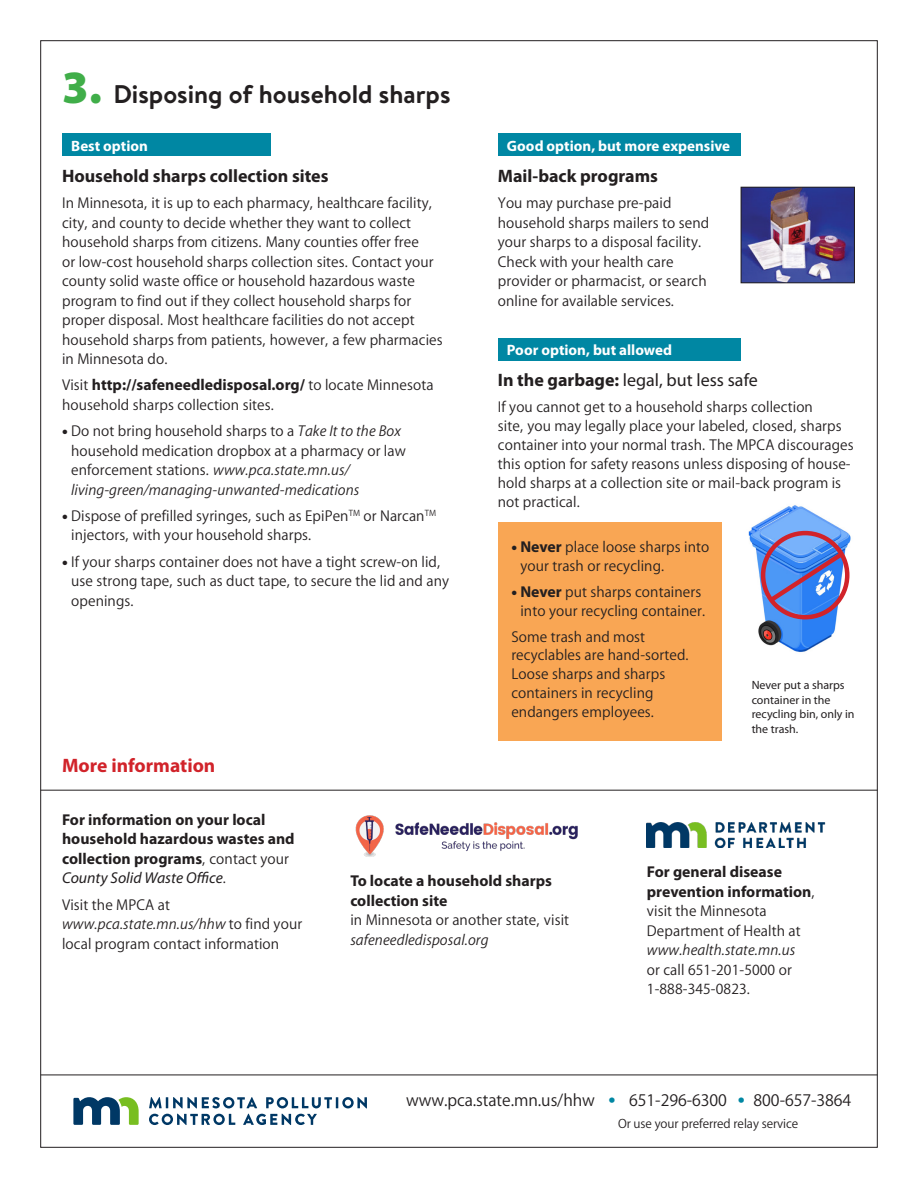
<style>
.page{position:relative;width:918px;height:1188px;background:#fff}
.page>*{position:absolute;margin:0;border:0;box-sizing:border-box;transform-origin:0 0}
.Heading_3{font:700 25.5px "Brandon Text";color:#231f20}
.t1{font:700 19.5px "Myriad Pro";color:#d1232a}
.t2{font:18px "Myriad PCA Text";letter-spacing:-.01em;color:#231f20}
.Body_Text{font:700 18px "Myriad Pro";color:#231f20}
.t3{font:18px "Myriad Pro";color:#231f20}
.Bold12_5{font:700 18px "Myriad Pro";color:#231f20}
.Body_Text-2{font:15.75px/19.5px "Myriad PCA Text";color:#231f20}
.Body_Text-3{font:700 15.75px/19.5px "Myriad Pro";color:#231f20}
.Body_Text_Indent{font:15.75px/19.5px "Myriad PCA Text";color:#231f20}
.t4{font:700 15px "Myriad Pro";color:#fff}
.t5{font:13.5px "Myriad PCA Text";letter-spacing:-.01em;color:#231f20}
.t6{font:12px/14.4px "Myriad Pro";color:#231f20}
.s1{font-family:"Myriad Pro";font-weight:900;font-size:46.5px;color:#40ae49}
.s2{font-family:"Myriad Pro";font-weight:700}
.s3{font-style:italic}
.s4{font-weight:700}
.s5{font-family:"Myriad PCA Text";font-weight:400}
.s6{font-weight:400;font-style:italic}
.s7{font-family:"Myriad PCA Text";font-weight:400;font-style:italic}
.s8{font-family:"Myriad Pro";font-weight:600;font-size:22.5px;color:#0087a3}
</style>
<div class="page">
<div style="left:498px;top:523px;width:223px;height:218px;background:#f9a654"></div>
<img style="left:743px;top:189px;width:110px;height:92px">
<div style="left:741px;top:187px;width:114px;height:96px;border:1px solid #231f20"></div>
<svg style="left:73px;top:1097px;width:66px;height:28px"></svg>
<svg style="left:149px;top:1097px;width:108px;height:11px"></svg>
<svg style="left:266px;top:1097px;width:101px;height:11px"></svg>
<svg style="left:149px;top:1114px;width:86px;height:11px"></svg>
<svg style="left:243px;top:1114px;width:74px;height:11px"></svg>
<img style="left:647px;top:822px;width:178px;height:25px">
<img style="left:355px;top:815px;width:223px;height:42px">
<div style="left:62px;top:133px;width:209px;height:23px;background:#0087a3"></div>
<div style="left:498px;top:133px;width:243px;height:23px;background:#0087a3"></div>
<div style="left:498px;top:338px;width:243px;height:23px;background:#0087a3"></div>
<hr style="left:41px;top:1075px;width:837px;height:1px;background:#231f20">
<hr style="left:41px;top:790px;width:837px;height:1px;background:#231f20">
<img style="left:748px;top:505px;width:103px;height:147px">
<div style="left:761px;top:531px;width:89px;height:88px;border:4px solid #d1232a;border-radius:50%"></div>
<svg style="left:765px;top:548px;width:82px;height:58px"></svg>
<p class="Heading_3" style="left:62px;top:76px;width:390px"><span class="s1">3.</span> Disposing of household sharps</p>
<p class="t4" style="left:71px;top:136px;width:78px">Best option</p>
<p class="t4" style="left:507px;top:136px;width:225px">Good option, but more expensive</p>
<p class="Body_Text" style="left:62px;top:164px;width:268px">Household sharps collection sites</p>
<p class="Body_Text-2" style="left:62px;top:194px;width:382px">In Minnesota, it is up to each pharmacy, healthcare facility, city, and county to decide whether they want to collect household sharps from citizens. Many counties offer free<br>or low-cost household sharps collection sites. Contact your county solid waste office or household hazardous waste program to find out if they collect household sharps for proper disposal. Most healthcare facilities do not accept household sharps from patients, however, a few pharmacies in Minnesota do.</p>
<p class="Body_Text-2" style="left:62px;top:376px;width:373px">Visit <span class="s2">http://safeneedledisposal.org/</span> to locate Minnesota household sharps collection sites.</p>
<p class="Body_Text-2" style="left:71px;top:422px;width:336px;text-indent:-9px">• Do not bring household sharps to a <span class="s3">Take It to the Box </span>household medication dropbox at a pharmacy or law enforcement stations. <span class="s3">www.pca.state.mn.us/ living-green/managing-unwanted-medications</span></p>
<p class="Body_Text-2" style="left:71px;top:507px;width:367px;text-indent:-9px">• Dispose of prefilled syringes, such as EpiPen<sup>TM</sup> or Narcan<sup>TM </sup>injectors, with your household sharps.</p>
<p class="Body_Text-2" style="left:71px;top:552px;width:380px;text-indent:-9px">• If your sharps container does not have a tight screw-on lid, use strong tape, such as duct tape, to secure the lid and any openings.</p>
<p class="t1" style="left:62px;top:753px;width:155px">More information</p>
<p class="Bold12_5" style="left:498px;top:164px;width:162px">Mail-back programs</p>
<p class="Body_Text_Indent" style="left:498px;top:194px;width:213px">You may purchase pre-paid household sharps mailers to send your sharps to a disposal facility.<br>Check with your health care provider or pharmacist, or search online for available services.</p>
<p class="t4" style="left:507px;top:340px;width:167px">Poor option, but allowed</p>
<p class="t3" style="left:498px;top:369px;width:261px"><span class="s4">In the garbage:</span> legal, but less safe</p>
<p class="Body_Text-2" style="left:498px;top:398px;width:357px;line-height:18.9px">If you cannot get to a household sharps collection<br>site, you may legally place your labeled, closed, sharps container into your normal trash. The MPCA discourages this option for safety reasons unless disposing of house&shy;hold sharps at a collection site or mail-back program is not practical.</p>
<p class="Body_Text-2" style="left:520px;top:538px;width:190px;line-height:18.9px;text-indent:-9px">• <span class="s2">Never</span> place loose sharps into your trash or recycling.</p>
<p class="Body_Text-2" style="left:511px;top:583px;width:195px;line-height:18.9px;text-align:center">• <span class="s2">Never</span> put sharps containers into your recycling container.</p>
<p class="Body_Text-2" style="left:511px;top:628px;width:179px;line-height:18.9px">Some trash and most recyclables are hand-sorted.<br>Loose sharps and sharps containers in recycling endangers employees.</p>
<p class="t6" style="left:752px;top:678px;width:104px">Never put a sharps container in the recycling bin, only in the trash.</p>
<p class="Body_Text-3" style="left:62px;top:809px;width:234px">For information on your local household hazardous wastes and collection programs<span class="s5">, contact your<br></span><span class="s6">County Solid Waste Office</span><span class="s5">.</span></p>
<p class="Body_Text-2" style="left:62px;top:895px;width:242px">Visit the MPCA at <span class="s3">www.pca.state.mn.us/hhw</span> to find your local program contact information</p>
<p class="Body_Text-3" style="left:350px;top:871px;width:220px">To locate a household sharps collection site<br><span class="s5">in Minnesota or another state, visit </span><span class="s7">safeneedledisposal.org</span></p>
<p class="Body_Text-2" style="left:647px;top:863px;width:169px"><span class="s2">For general disease prevention information</span>, visit the Minnesota<br>Department of Health at <span class="s3">www.health.state.mn.us<br></span>or call 651-201-5000 or<br>1-888-345-0823.</p>
<p class="t2" style="left:406px;top:1091px;width:447px">www.pca.state.mn.us/hhw <span class="s8">•</span> 651-296-6300 <span class="s8">•</span> 800-657-3864</p>
<p class="t5" style="left:618px;top:1116px;width:182px">Or use your preferred relay service</p>
</div>
